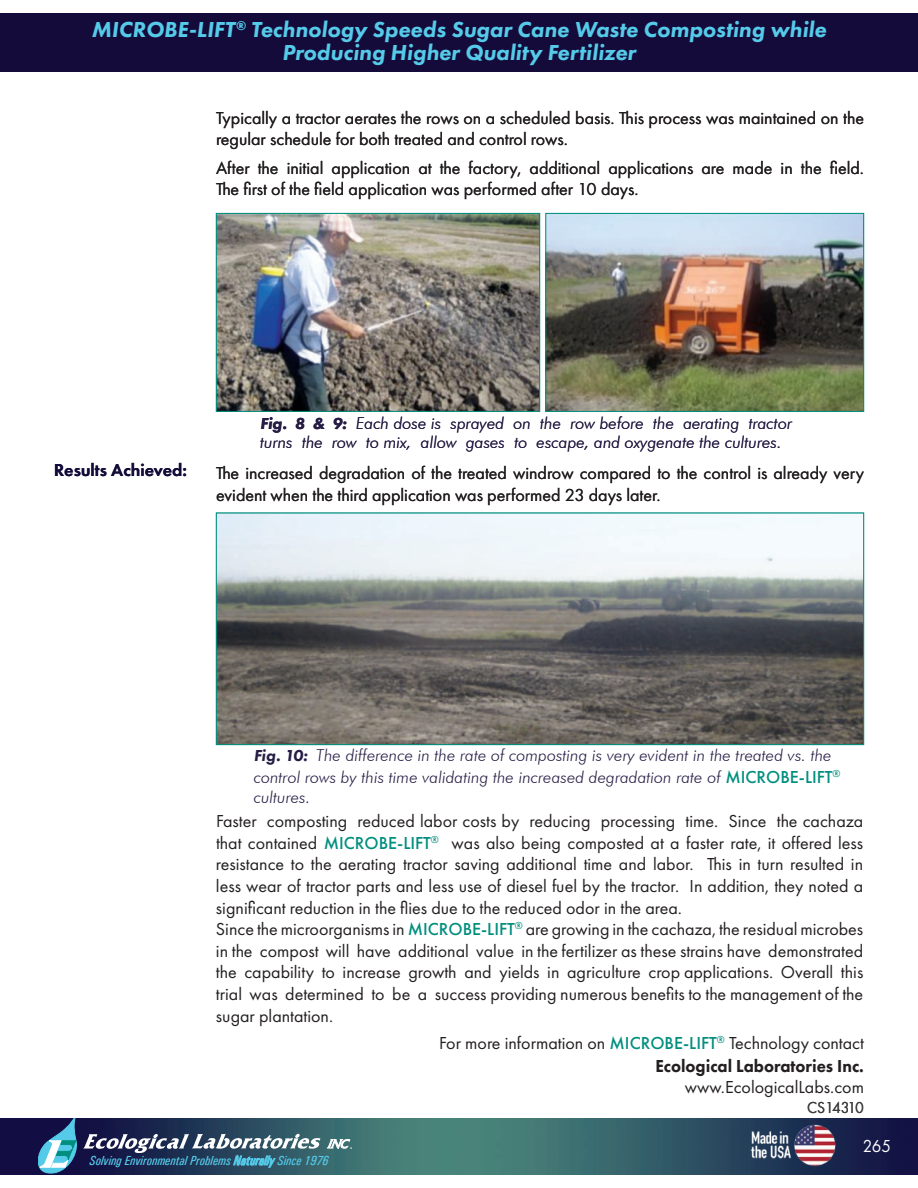
<style>
.page{position:relative;width:918px;height:1188px;background:#fff}
.page>*{position:absolute;margin:0;border:0;box-sizing:border-box;transform-origin:0 0}
.t1{font:italic 800 22.5px/22.5px "Futura PT";color:#55cae9;text-align:center}
.t2{font:18px/21.6px "Futura PT";color:#231f20}
.t3{font:600 18px "Futura PT";color:#140b3a}
.t4{font:18px "Futura PT";color:#fff;scale:.94 1}
.t5{font:italic 300 16.5px/21.6px "Futura BT";color:#271d45}
.t6{font:16.5px "Futura PT";letter-spacing:-.03em;color:#3e3e3f;scale:.94 1}
.t7{font:italic 500 condensed 13.2px "Univers";color:#55cae9}
.s1{font-family:"Futura PT";font-weight:800}
.s2{font-family:"Futura PT";font-weight:500;font-style:normal;font-size:18px;color:#008f7e}
.s3{font-weight:500;color:#008f7e}
.s4{font-weight:800}
</style>
<div class="page">
<img style="left:0;top:1118px;width:918px;height:56px">
<svg style="left:327px;top:1139px;width:25px;height:10px"></svg>
<svg style="left:38px;top:1118px;width:283px;height:57px;background:#3c5571"></svg>
<img style="left:748px;top:1123px;width:90px;height:47px">
<div style="left:0;top:14px;width:918px;height:58px;background:#140b3a"></div>
<img style="left:218px;top:215px;width:320px;height:195px">
<div style="left:216px;top:213px;width:324px;height:199px;border:1px solid #008f7e"></div>
<img style="left:547px;top:215px;width:315px;height:195px">
<div style="left:545px;top:213px;width:319px;height:199px;border:1px solid #008f7e"></div>
<svg style="left:218px;top:515px;width:644px;height:228px"></svg>
<div style="left:216px;top:513px;width:648px;height:232px;border:1px solid #008f7e"></div>
<p class="t1" style="left:92px;top:18px;width:736px">MICROBE-LIFT<sup>®</sup> Technology Speeds Sugar Cane Waste Composting while<br>Producing Higher Quality Fertilizer</p>
<p class="t2" style="left:216px;top:107px;width:649px">Typically a tractor aerates the rows on a scheduled basis. This process was maintained on the regular schedule for both treated and control rows.</p>
<p class="t2" style="left:216px;top:157px;width:650px">After the initial application at the factory, additional applications are made in the field.<br>The first of the field application was performed after 10 days.</p>
<p class="t3" style="left:54px;top:459px;width:135px">Results Achieved:</p>
<p class="t5" style="left:260px;top:413px;width:533px;line-height:19.5px"><span class="s1">Fig. 8 &amp; 9:</span> Each dose is sprayed on the row before the aerating tractor turns the row to mix, allow gases to escape, and oxygenate the cultures.</p>
<p class="t2" style="left:216px;top:462px;width:650px">The increased degradation of the treated windrow compared to the control is already very evident when the third application was performed 23 days later.</p>
<p class="t5" style="left:254px;top:745px;width:588px"><span class="s1">Fig. 10:</span> The difference in the rate of composting is very evident in the treated vs. the control rows by this time validating the increased degradation rate of <span class="s2">MICROBE-LIFT</span><sup>®</sup></p>
<p class="t5" style="left:254px;top:786px;width:58px">cultures.</p>
<p class="t2" style="left:216px;top:810px;width:649px">Faster composting reduced labor costs by reducing processing time. Since the cachaza that contained <span class="s3">MICROBE-LIFT</span><sup>®</sup> was also being composted at a faster rate, it offered less resistance to the aerating tractor saving additional time and labor. This in turn resulted in less wear of tractor parts and less use of diesel fuel by the tractor. In addition, they noted a significant reduction in the flies due to the reduced odor in the area.<br>Since the microorganisms in <span class="s3">MICROBE-LIFT</span><sup>®</sup> are growing in the cachaza, the residual microbes in the compost will have additional value in the fertilizer as these strains have demonstrated the capability to increase growth and yields in agriculture crop applications. Overall this trial was determined to be a success providing numerous benefits to the management of the sugar plantation.</p>
<p class="t2" style="left:439px;top:1032px;width:426px;line-height:22.5px;text-align:right">For more information on <span class="s3">MICROBE-LIFT</span><sup>®</sup> Technology contact<br><span class="s4">Ecological Laboratories Inc.</span></p>
<p class="t2" style="left:685px;top:1076px;width:181px">www.EcologicalLabs.com</p>
<p class="t6" style="left:807px;top:1098px;width:62px">CS14310</p>
<p class="t4" style="left:863px;top:1135px;width:32px">265</p>
<p class="t7" style="left:90px;top:1153px;width:241px">Solving Environmental Problems Naturally Since 1976</p>
</div>
